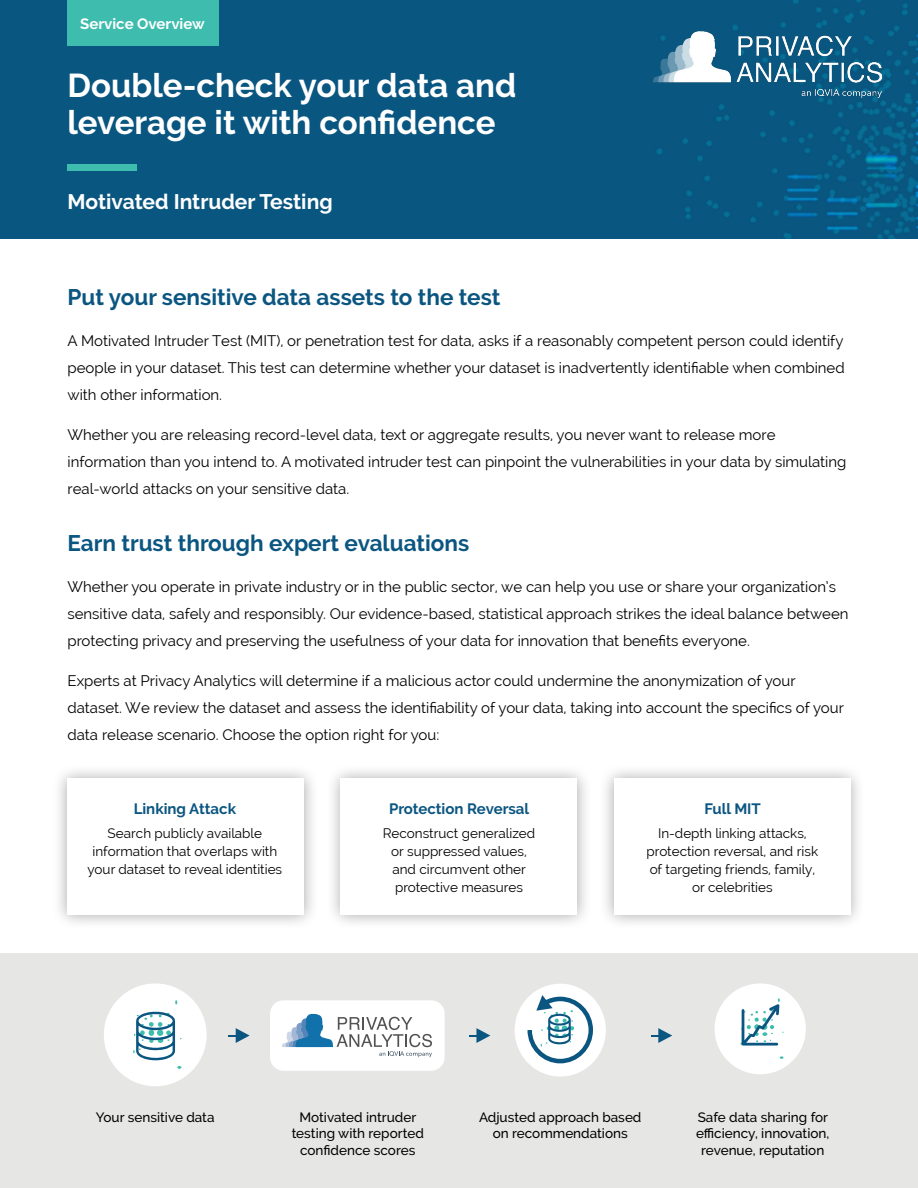
<style>
.page{position:relative;width:918px;height:1188px;background:#fff}
.page>*{position:absolute;margin:0;border:0;box-sizing:border-box;transform-origin:0 0}
.t1{font:700 33px/37.5px "Raleway";color:#fff}
.t2{font:700 22.5px "Raleway";color:#0b5681}
.t3{font:700 21px "Raleway";color:#fff}
.t4{font:15px/27px "Raleway";color:#000}
.t5{font:700 15px "Raleway";color:#0b5681}
.t6{font:700 15px "Raleway";color:#fff}
.t7{font:13.5px/18px "Raleway";color:#000;text-align:center}
.t8{font:500 13.5px/16.5px "Raleway";color:#000;text-align:center}
</style>
<div class="page">
<div style="left:0;top:0;width:918px;height:239px;background:#095680"></div>
<img style="left:657px;top:0;width:261px;height:239px">
<div style="left:68px;top:0;width:151px;height:45px;background:#3ebdae"></div>
<img style="left:653px;top:32px;width:229px;height:66px">
<div style="left:68px;top:165px;width:69px;height:6px;background:#3ebdae"></div>
<div style="left:0;top:953px;width:918px;height:235px;background:#e6e6e5"></div>
<div style="left:104px;top:983px;width:103px;height:103px;background:#fff;border-radius:50%"></div>
<svg style="left:133px;top:1012px;width:48px;height:57px"></svg>
<div style="left:515px;top:984px;width:91px;height:93px;background:#fff;border-radius:50%"></div>
<svg style="left:527px;top:995px;width:66px;height:68px"></svg>
<div style="left:270px;top:1000px;width:175px;height:71px;background:#fff;border-radius:14px"></div>
<div style="left:715px;top:983px;width:91px;height:91px;background:#fff;border-radius:50%"></div>
<svg style="left:741px;top:998px;width:42px;height:48px"></svg>
<svg style="left:228px;top:1028px;width:22px;height:15px"></svg>
<svg style="left:469px;top:1028px;width:21px;height:15px"></svg>
<svg style="left:651px;top:1028px;width:21px;height:15px"></svg>
<svg style="left:282px;top:1014px;width:150px;height:43px"></svg>
<div style="left:52px;top:763px;width:267px;height:167px;background:#000;opacity:.35"></div>
<div style="left:68px;top:779px;width:236px;height:136px;background:#fff"></div>
<div style="left:325px;top:763px;width:267px;height:167px;background:#000;opacity:.35"></div>
<div style="left:341px;top:779px;width:236px;height:136px;background:#fff"></div>
<div style="left:599px;top:763px;width:267px;height:167px;background:#000;opacity:.35"></div>
<div style="left:614px;top:779px;width:236px;height:136px;background:#fff"></div>
<p class="t6" style="left:80px;top:15px;width:126px">Service Overview</p>
<h1 class="t1" style="left:68px;top:67px;width:450px">Double-check your data and leverage it with confidence</h1>
<h3 class="t3" style="left:68px;top:189px;width:267px">Motivated Intruder Testing</h3>
<h2 class="t2" style="left:68px;top:285px;width:435px">Put your sensitive data assets to the test</h2>
<p class="t4" style="left:68px;top:327px;width:779px;text-align:justify">A Motivated Intruder Test (MIT), or penetration test for data, asks if a reasonably competent person could identify people in your dataset. This test can determine whether your dataset is inadvertently identifiable when combined with other information.</p>
<p class="t4" style="left:68px;top:422px;width:780px">Whether you are releasing record-level data, text or aggregate results, you never want to release more information than you intend to. A motivated intruder test can pinpoint the vulnerabilities in your data by simulating real-world attacks on your sensitive data.</p>
<h2 class="t2" style="left:68px;top:531px;width:403px">Earn trust through expert evaluations</h2>
<p class="t4" style="left:68px;top:573px;width:783px">Whether you operate in private industry or in the public sector, we can help you use or share your organization’s sensitive data, safely and responsibly. Our evidence-based, statistical approach strikes the ideal balance between protecting privacy and preserving the usefulness of your data for innovation that benefits everyone.</p>
<p class="t4" style="left:68px;top:668px;width:778px">Experts at Privacy Analytics will determine if a malicious actor could undermine the anonymization of your dataset. We review the dataset and assess the identifiability of your data, taking into account the specifics of your data release scenario. Choose the option right for you:</p>
<p class="t5" style="left:134px;top:800px;width:104px">Linking Attack</p>
<p class="t7" style="left:88px;top:824px;width:196px">Search publicly available information that overlaps with your dataset to reveal identities</p>
<p class="t5" style="left:389px;top:800px;width:142px">Protection Reversal</p>
<p class="t7" style="left:383px;top:824px;width:154px">Reconstruct generalized or suppressed values, and circumvent other protective measures</p>
<p class="t5" style="left:704px;top:800px;width:58px">Full MIT</p>
<p class="t7" style="left:647px;top:824px;width:173px">In-depth linking attacks, protection reversal, and risk of targeting friends, family, or celebrities</p>
<p class="t8" style="left:96px;top:1109px;width:120px">Your sensitive data</p>
<p class="t8" style="left:292px;top:1109px;width:134px">Motivated intruder testing with reported confidence scores</p>
<p class="t8" style="left:479px;top:1109px;width:164px">Adjusted approach based on recommendations</p>
<p class="t8" style="left:696px;top:1109px;width:135px">Safe data sharing for efficiency, innovation, revenue, reputation</p>
</div>
